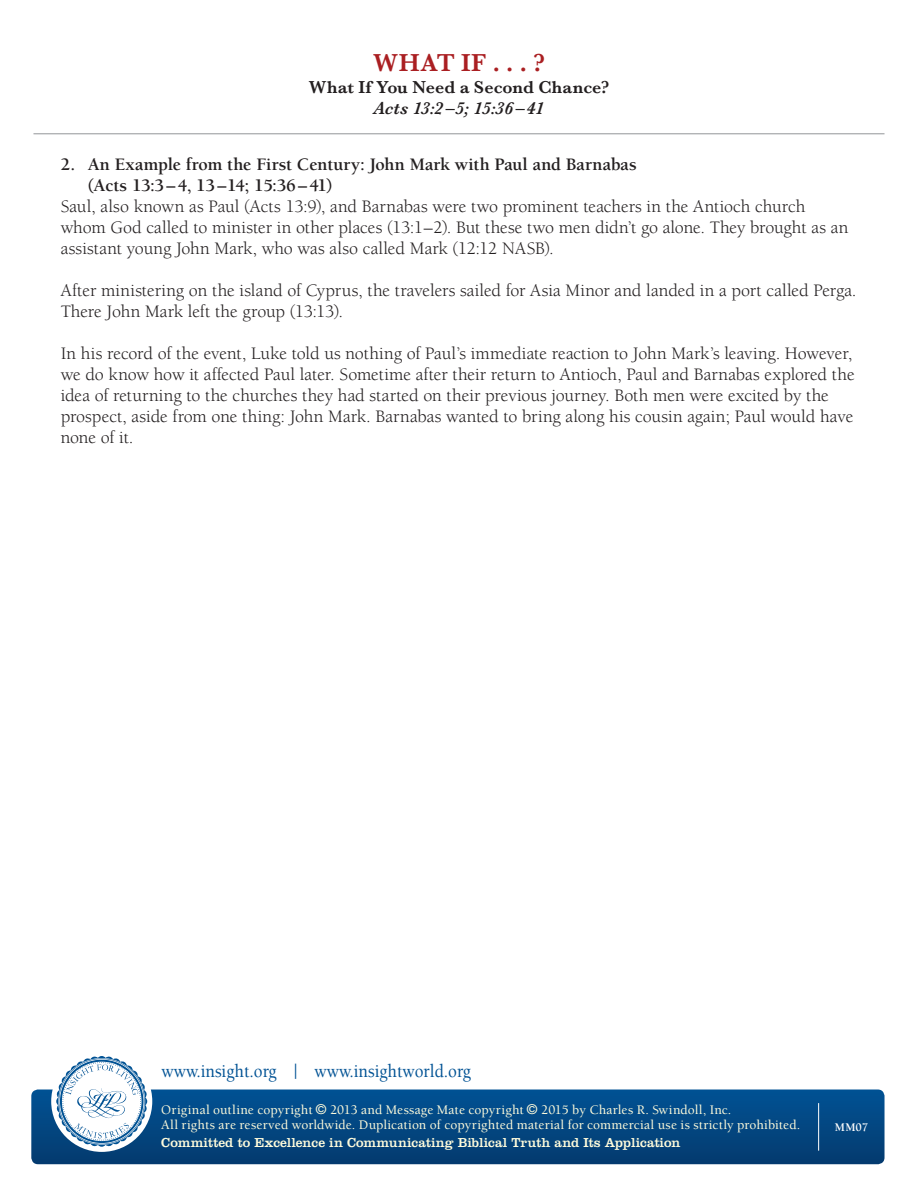
<style>
.page{position:relative;width:918px;height:1188px;background:#fff}
.page>*{position:absolute;margin:0;border:0;box-sizing:border-box;transform-origin:0 0}
.t1{font:600 25.5px "Baskerville";letter-spacing:.025em;color:#aa1f22}
.t2{font:500 18.9px "Berkeley";color:#005294;scale:.9 1}
.t3{font:18px/21px "Berkeley";letter-spacing:-.005em;color:#231f20}
.t4{font:700 18px/21px "Berkeley";color:#231f20}
.t5{font:600 18px "Baskerville";letter-spacing:.005em;color:#231f20}
.t6{font:italic 600 18px "Baskerville";letter-spacing:-.01em;color:#231f20}
.t7{font:500 13.5px/15px "Berkeley";letter-spacing:.01em;color:#fffcdc}
.t8{font:13.5px "Clarendon";letter-spacing:.005em;color:#fffcdc}
.t9{font:700 12px "Berkeley";color:#fff}
</style>
<div class="page">
<div style="left:31px;top:1090px;width:854px;height:74px;background:linear-gradient(to bottom,#015294,#043b6f);border-radius:7px"></div>
<div style="left:51px;top:1051px;width:101px;height:101px;background:#fff;border-radius:50%"></div>
<svg style="left:56px;top:1056px;width:91px;height:91px"></svg>
<hr style="left:33px;top:133px;width:852px;height:1px;background:#939598">
<hr style="left:818px;top:1103px;width:1px;height:48px;background:#fff">
<svg style="left:316px;top:1104px;width:10px;height:11px"></svg>
<svg style="left:527px;top:1104px;width:10px;height:11px"></svg>
<h1 class="t1" style="left:373px;top:45px;width:173px">WHAT IF . . . ?</h1>
<p class="t5" style="left:309px;top:74px;width:302px">What If You Need a Second Chance?</p>
<p class="t6" style="left:374px;top:96px;width:172px">Acts 13:2–5; 15:36 – 41</p>
<p class="t4" style="left:88px;top:154px;width:551px;text-indent:-27px">2. An Example from the First Century: John Mark with Paul and Barnabas (Acts 13:3–4, 13–14; 15:36–41)</p>
<p class="t3" style="left:61px;top:196px;width:789px">Saul, also known as Paul (Acts 13:9), and Barnabas were two prominent teachers in the Antioch church whom God called to minister in other places (13:1–2). But these two men didn’t go alone. They brought as an assistant young John Mark, who was also called Mark (12:12 NASB).</p>
<p class="t3" style="left:61px;top:280px;width:797px">After ministering on the island of Cyprus, the travelers sailed for Asia Minor and landed in a port called Perga.<br>There John Mark left the group (13:13).</p>
<p class="t3" style="left:61px;top:343px;width:796px">In his record of the event, Luke told us nothing of Paul’s immediate reaction to John Mark’s leaving. However, we do know how it affected Paul later. Sometime after their return to Antioch, Paul and Barnabas explored the idea of returning to the churches they had started on their previous journey. Both men were excited by the prospect, aside from one thing: John Mark. Barnabas wanted to bring along his cousin again; Paul would have none of it.</p>
<p class="t2" style="left:162px;top:1061px;width:345px">www.insight.org | www.insightworld.org</p>
<p class="t7" style="left:161px;top:1103px;width:641px;text-indent:380px">2015 by Charles R. Swindoll, Inc.<br>All rights are reserved worldwide. Duplication of copyrighted material for commercial use is strictly prohibited.</p>
<p class="t8" style="left:161px;top:1135px;width:521px">Committed to Excellence in Communicating Biblical Truth and Its Application</p>
<p class="t7" style="left:161px;top:1103px;width:153px">Original outline copyright</p>
<p class="t7" style="left:330px;top:1103px;width:195px">2013 and Message Mate copyright</p>
<p class="t9" style="left:835px;top:1121px;width:35px">MM07</p>
</div>
